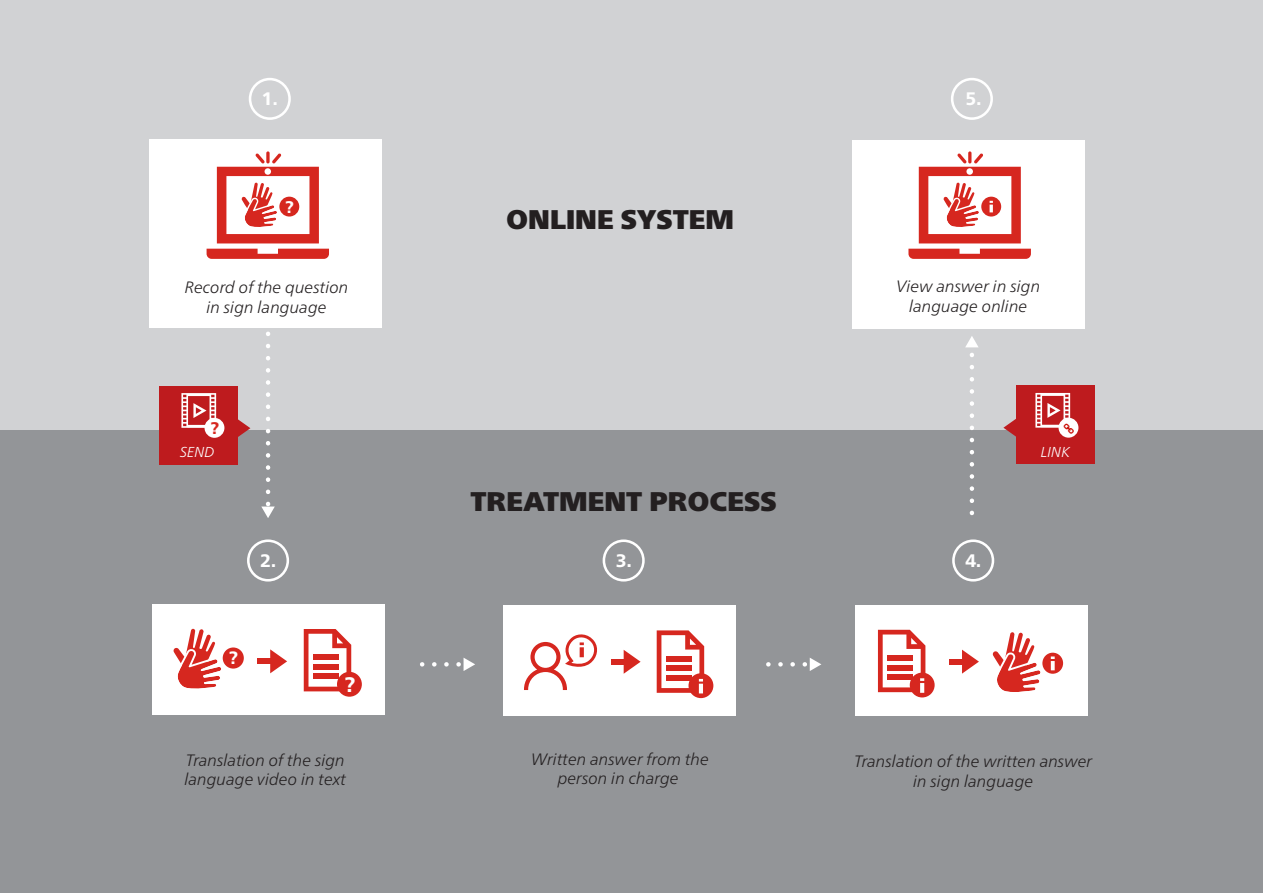
<style>
.page{position:relative;width:1263px;height:893px;background:#fff}
.page>*{position:absolute;margin:0;border:0;box-sizing:border-box;transform-origin:0 0}
.t1{font:27px "Frutiger Neue LT Pro X Black";color:#231f20}
.t2{font:800 21px "Frutiger Neue LT Pro";color:#fff}
.t3{font:800 18.15px "Frutiger Neue LT Pro";color:#fff}
.t4{font:800 17.85px "Frutiger Neue LT Pro";color:#fff}
.t5{font:800 16.8px "Frutiger Neue LT Pro";color:#d6271f}
.t6{font:800 16.8px "Frutiger Neue LT Pro";color:#fff}
.t7{font:italic 300 16.5px/19.8px "Frutiger Neue LT Pro";color:#231f20;text-align:center}
.t8{font:italic 300 14.4px "Frutiger Neue LT Pro";color:#fff}
</style>
<div class="page">
<div style="left:1px;top:0;width:1262px;height:892px;background:#d1d2d4"></div>
<div style="left:0;top:431px;width:1263px;height:462px;background:#939598"></div>
<svg style="left:422px;top:658px;width:53px;height:13px"></svg>
<svg style="left:768px;top:658px;width:53px;height:13px"></svg>
<svg style="left:261px;top:334px;width:14px;height:184px"></svg>
<svg style="left:965px;top:336px;width:14px;height:177px"></svg>
<div style="left:247px;top:539px;width:42px;height:43px;border:3px solid #fff;border-radius:50%"></div>
<div style="left:152px;top:604px;width:232px;height:111px;background:#fff"></div>
<svg style="left:304px;top:629px;width:47px;height:62px"></svg>
<div style="left:313px;top:674px;width:26px;height:5px;background:#d6271f"></div>
<div style="left:313px;top:664px;width:26px;height:5px;background:#d6271f"></div>
<div style="left:313px;top:655px;width:26px;height:5px;background:#d6271f"></div>
<div style="left:337px;top:672px;width:25px;height:25px;background:#d6271f;border-radius:50%"></div>
<svg style="left:270px;top:649px;width:17px;height:24px"></svg>
<div style="left:258px;top:659px;width:15px;height:5px;background:#d6271f"></div>
<div style="left:223px;top:647px;width:21px;height:22px;background:#d6271f;border-radius:50%"></div>
<svg style="left:173px;top:629px;width:51px;height:60px"></svg>
<div style="left:603px;top:539px;width:42px;height:43px;border:3px solid #fff;border-radius:50%"></div>
<div style="left:503px;top:605px;width:233px;height:111px;background:#fff"></div>
<svg style="left:524px;top:634px;width:73px;height:56px"></svg>
<div style="left:688px;top:673px;width:25px;height:25px;background:#d6271f;border-radius:50%"></div>
<svg style="left:657px;top:630px;width:47px;height:63px"></svg>
<svg style="left:624px;top:650px;width:17px;height:24px"></svg>
<div style="left:611px;top:659px;width:15px;height:5px;background:#d6271f"></div>
<div style="left:952px;top:539px;width:42px;height:43px;border:3px solid #fff;border-radius:50%"></div>
<div style="left:856px;top:605px;width:232px;height:111px;background:#fff"></div>
<svg style="left:962px;top:650px;width:17px;height:24px"></svg>
<div style="left:949px;top:659px;width:16px;height:5px;background:#d6271f"></div>
<div style="left:910px;top:673px;width:25px;height:24px;background:#d6271f;border-radius:50%"></div>
<svg style="left:878px;top:630px;width:47px;height:62px"></svg>
<div style="left:1042px;top:653px;width:21px;height:21px;background:#d6271f;border-radius:50%"></div>
<svg style="left:1051px;top:656px;width:4px;height:14px"></svg>
<svg style="left:992px;top:632px;width:51px;height:60px"></svg>
<div style="left:159px;top:386px;width:79px;height:79px;background:#be1b1e"></div>
<svg style="left:238px;top:419px;width:12px;height:18px"></svg>
<svg style="left:181px;top:393px;width:35px;height:35px"></svg>
<div style="left:205px;top:418px;width:19px;height:20px;background:#fff;border-radius:50%"></div>
<div style="left:1016px;top:385px;width:78px;height:79px;background:#be1b1e"></div>
<svg style="left:1003px;top:419px;width:13px;height:18px"></svg>
<div style="left:1058px;top:418px;width:20px;height:20px;background:#fff;border-radius:50%"></div>
<div style="left:249px;top:78px;width:42px;height:42px;border:3px solid #fff;border-radius:50%"></div>
<div style="left:149px;top:139px;width:232px;height:189px;background:#fff"></div>
<svg style="left:207px;top:249px;width:122px;height:10px"></svg>
<svg style="left:217px;top:153px;width:102px;height:90px"></svg>
<div style="left:951px;top:78px;width:42px;height:42px;border:3px solid #fff;border-radius:50%"></div>
<div style="left:852px;top:140px;width:232px;height:188px;background:#fff"></div>
<svg style="left:908px;top:249px;width:123px;height:10px"></svg>
<svg style="left:919px;top:151px;width:102px;height:92px"></svg>
<svg style="left:1035px;top:393px;width:39px;height:40px"></svg>
<p class="t3" style="left:262px;top:88px;width:17px">1.</p>
<p class="t6" style="left:285px;top:197px;width:10px">?</p>
<p class="t7" style="left:185px;top:277px;width:165px">Record of the question in sign language</p>
<p class="t5" style="left:210px;top:418px;width:10px">?</p>
<p class="t8" style="left:180px;top:444px;width:36px">SEND</p>
<p class="t3" style="left:260px;top:550px;width:17px">2.</p>
<p class="t4" style="left:229px;top:647px;width:11px">?</p>
<p class="t2" style="left:344px;top:672px;width:12px">?</p>
<p class="t7" style="left:184px;top:750px;width:163px;text-align:left">Translation of the sign language video in text</p>
<h1 class="t1" style="left:506px;top:203px;width:230px">ONLINE SYSTEM</h1>
<p class="t1" style="left:470px;top:485px;width:308px">TREATMENT PROCESS</p>
<p class="t3" style="left:616px;top:550px;width:17px">3.</p>
<p class="t7" style="left:531px;top:749px;width:179px">Written answer from the person in charge</p>
<p class="t3" style="left:965px;top:88px;width:17px">5.</p>
<p class="t7" style="left:896px;top:277px;width:146px">View answer in sign language online</p>
<p class="t3" style="left:965px;top:550px;width:17px">4.</p>
<p class="t8" style="left:1041px;top:443px;width:31px">LINK</p>
<p class="t7" style="left:854px;top:751px;width:240px">Translation of the written answer in sign language</p>
</div>
